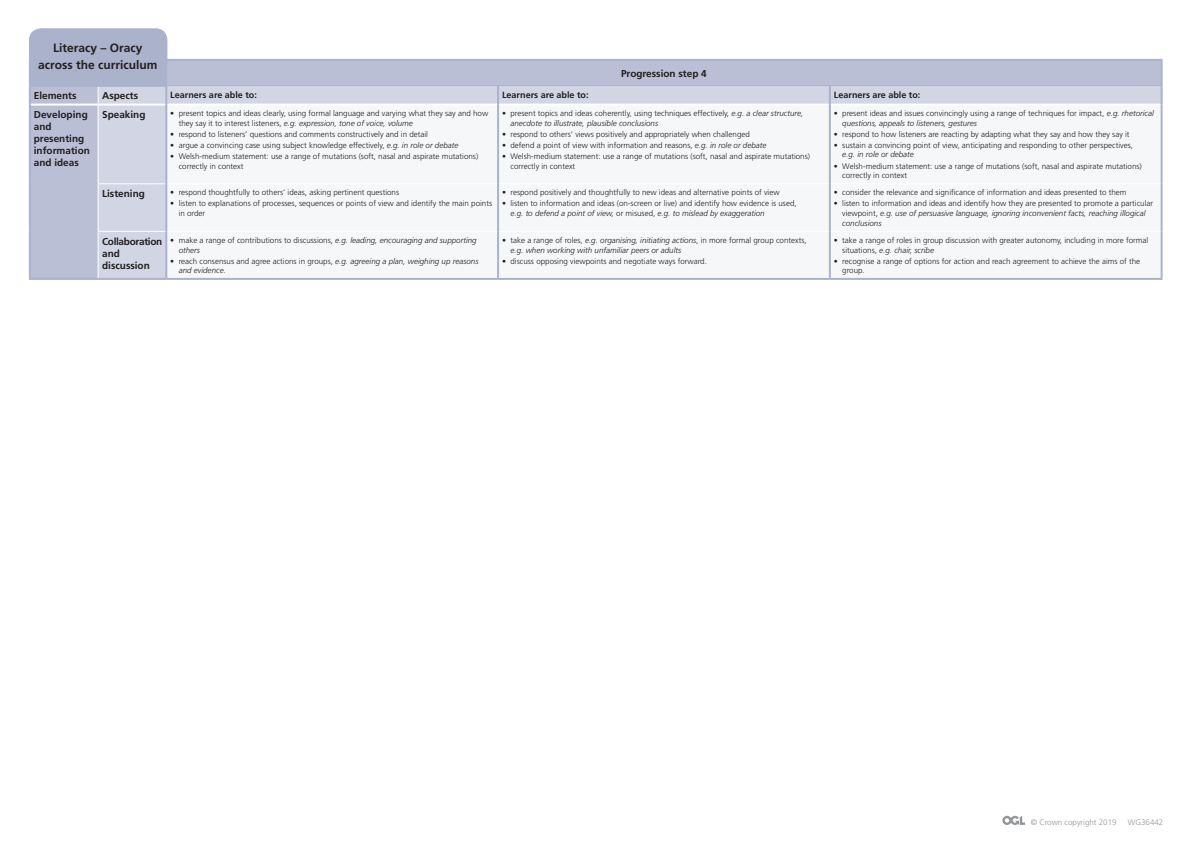
<style>
.page{position:relative;width:1191px;height:842px;background:#fff}
.page>*{position:absolute;margin:0;border:0;box-sizing:border-box;transform-origin:0 0}
.t1{font:700 12px/17.2px "Frutiger LT Std";color:#231f20;text-align:center}
.t2{font:700 10px/12px "Frutiger LT Std";color:#231f20}
.t3{font:700 10px/12px "Frutiger LT Std";letter-spacing:-.03em;color:#231f20}
.t4{font:700 9px "Frutiger LT Std";color:#231f20}
.t5{font:300 8px/9.6px "Frutiger LT Std";color:#231f20}
.t6{font:italic 300 8px/9.6px "Frutiger LT Std";color:#231f20}
.t7{font:300 8px "Frutiger LT Std";color:#939598}
.s1{font-style:italic}
.s2{font-style:normal}
</style>
<div class="page">
<svg style="left:1002px;top:816px;width:23px;height:9px"></svg>
<div style="left:31px;top:61px;width:1129px;height:217px;background:#babfd5"></div>
<div style="left:99px;top:86px;width:1061px;height:192px;background:#d2d5e3"></div>
<div style="left:167px;top:106px;width:993px;height:172px;background:#f5f7f9"></div>
<svg style="left:98px;top:87px;width:1px;height:17px"></svg>
<hr style="left:98px;top:106px;width:1px;height:77px;background:#fff">
<hr style="left:98px;top:183px;width:67px;height:1px;background:#fff">
<hr style="left:98px;top:184px;width:1px;height:47px;background:#fff">
<hr style="left:98px;top:231px;width:67px;height:1px;background:#fff">
<hr style="left:98px;top:232px;width:1px;height:46px;background:#fff">
<hr style="left:167px;top:183px;width:330px;height:1px;background:#fff">
<hr style="left:499px;top:183px;width:330px;height:1px;background:#fff">
<hr style="left:831px;top:183px;width:329px;height:1px;background:#fff">
<hr style="left:167px;top:231px;width:330px;height:1px;background:#fff">
<hr style="left:499px;top:231px;width:330px;height:1px;background:#fff">
<hr style="left:831px;top:231px;width:329px;height:1px;background:#fff">
<hr style="left:31px;top:104px;width:67px;height:2px;background:#fff">
<hr style="left:98px;top:104px;width:67px;height:2px;background:#fff">
<hr style="left:167px;top:104px;width:330px;height:2px;background:#fff">
<hr style="left:499px;top:104px;width:330px;height:2px;background:#fff">
<hr style="left:831px;top:104px;width:329px;height:2px;background:#fff">
<hr style="left:29px;top:61px;width:2px;height:24px;background:#abb2cc">
<hr style="left:165px;top:61px;width:2px;height:24px;background:#abb2cc">
<hr style="left:166px;top:59px;width:332px;height:2px;background:#abb2cc">
<hr style="left:498px;top:59px;width:332px;height:2px;background:#abb2cc">
<hr style="left:830px;top:59px;width:332px;height:2px;background:#abb2cc">
<hr style="left:1160px;top:61px;width:2px;height:25px;background:#abb2cc">
<svg style="left:29px;top:87px;width:2px;height:18px"></svg>
<hr style="left:29px;top:85px;width:69px;height:2px;background:#abb2cc">
<hr style="left:98px;top:85px;width:69px;height:2px;background:#abb2cc">
<svg style="left:165px;top:87px;width:2px;height:18px"></svg>
<svg style="left:497px;top:86px;width:2px;height:19px"></svg>
<svg style="left:829px;top:86px;width:2px;height:19px"></svg>
<svg style="left:1160px;top:86px;width:2px;height:19px"></svg>
<hr style="left:29px;top:105px;width:2px;height:79px;background:#abb2cc">
<hr style="left:29px;top:184px;width:2px;height:47px;background:#abb2cc">
<hr style="left:29px;top:231px;width:2px;height:47px;background:#abb2cc">
<hr style="left:165px;top:105px;width:2px;height:79px;background:#abb2cc">
<hr style="left:497px;top:105px;width:2px;height:79px;background:#abb2cc">
<hr style="left:829px;top:105px;width:2px;height:79px;background:#abb2cc">
<hr style="left:1160px;top:105px;width:2px;height:79px;background:#abb2cc">
<hr style="left:165px;top:184px;width:2px;height:47px;background:#abb2cc">
<hr style="left:497px;top:184px;width:2px;height:47px;background:#abb2cc">
<hr style="left:829px;top:184px;width:2px;height:47px;background:#abb2cc">
<hr style="left:1160px;top:184px;width:2px;height:47px;background:#abb2cc">
<hr style="left:29px;top:278px;width:69px;height:2px;background:#abb2cc">
<hr style="left:98px;top:278px;width:68px;height:2px;background:#abb2cc">
<hr style="left:165px;top:231px;width:2px;height:47px;background:#abb2cc">
<hr style="left:166px;top:278px;width:332px;height:2px;background:#abb2cc">
<hr style="left:497px;top:231px;width:2px;height:47px;background:#abb2cc">
<hr style="left:498px;top:278px;width:332px;height:2px;background:#abb2cc">
<hr style="left:829px;top:231px;width:2px;height:47px;background:#abb2cc">
<hr style="left:1160px;top:231px;width:2px;height:47px;background:#abb2cc">
<hr style="left:830px;top:278px;width:332px;height:2px;background:#abb2cc">
<hr style="left:29px;top:85px;width:1133px;height:1px;background:#abb2cc">
<div style="left:29px;top:29px;width:138px;height:43px;background:#abb2cc;border-radius:11px"></div>
<div style="left:29px;top:28px;width:138px;height:44px;border:1px solid #abb2cc;border-radius:11px"></div>
<h1 class="t1" style="left:38px;top:39px;width:121px">Literacy – Oracy across the curriculum</h1>
<p class="t2" style="left:621px;top:68px;width:87px">Progression step 4</p>
<p class="t2" style="left:34px;top:89px;width:44px">Elements</p>
<p class="t2" style="left:102px;top:89px;width:38px">Aspects</p>
<p class="t4" style="left:170px;top:90px;width:88px">Learners are able to:</p>
<p class="t4" style="left:502px;top:90px;width:88px">Learners are able to:</p>
<p class="t4" style="left:834px;top:90px;width:88px">Learners are able to:</p>
<p class="t2" style="left:34px;top:108px;width:58px">Developing and presenting information and ideas</p>
<p class="t2" style="left:102px;top:108px;width:45px">Speaking</p>
<p class="t5" style="left:179px;top:109px;width:311px;text-indent:-8px">• present topics and ideas clearly, using formal language and varying what they say and how they say it to interest listeners, <span class="s1">e.g. expression, tone of voice, volume</span></p>
<p class="t6" style="left:510px;top:109px;width:294px;text-indent:-8px"><span class="s2">• present topics and ideas coherently, using techniques effectively,</span> e.g. a clear structure, anecdote to illustrate, plausible conclusions</p>
<p class="t5" style="left:502px;top:129px;width:249px">• respond to others’ views positively and appropriately when challenged</p>
<p class="t5" style="left:502px;top:140px;width:266px">• defend a point of view with information and reasons, <span class="s1">e.g. in role or debate</span></p>
<p class="t5" style="left:510px;top:151px;width:301px;text-indent:-8px">• Welsh-medium statement: use a range of mutations (soft, nasal and aspirate mutations) correctly in context</p>
<p class="t5" style="left:842px;top:109px;width:313px;text-indent:-8px">• present ideas and issues convincingly using a range of techniques for impact, <span class="s1">e.g. rhetorical questions, appeals to listeners, gestures</span></p>
<p class="t5" style="left:834px;top:129px;width:297px">• respond to how listeners are reacting by adapting what they say and how they say it</p>
<p class="t5" style="left:834px;top:140px;width:301px">• sustain a convincing point of view, anticipating and responding to other perspectives,</p>
<p class="t6" style="left:842px;top:150px;width:73px">e.g. in role or debate</p>
<p class="t5" style="left:842px;top:161px;width:301px;text-indent:-8px">• Welsh-medium statement: use a range of mutations (soft, nasal and aspirate mutations) correctly in context</p>
<p class="t5" style="left:170px;top:129px;width:259px">• respond to listeners’ questions and comments constructively and in detail</p>
<p class="t5" style="left:170px;top:140px;width:290px">• argue a convincing case using subject knowledge effectively, <span class="s1">e.g. in role or debate</span></p>
<p class="t5" style="left:179px;top:151px;width:301px;text-indent:-8px">• Welsh-medium statement: use a range of mutations (soft, nasal and aspirate mutations) correctly in context</p>
<p class="t2" style="left:102px;top:188px;width:44px">Listening</p>
<p class="t5" style="left:170px;top:188px;width:230px">• respond thoughtfully to others’ ideas, asking pertinent questions</p>
<p class="t5" style="left:179px;top:199px;width:315px;text-indent:-8px">• listen to explanations of processes, sequences or points of view and identify the main points in order</p>
<p class="t3" style="left:102px;top:235px;width:62px">Collaboration and discussion</p>
<p class="t6" style="left:179px;top:236px;width:299px;text-indent:-8px"><span class="s2">• make a range of contributions to discussions,</span> e.g. leading, encouraging and supporting others</p>
<p class="t6" style="left:179px;top:256px;width:301px;text-indent:-8px"><span class="s2">• reach consensus and agree actions in groups,</span> e.g. agreeing a plan, weighing up reasons and evidence.</p>
<p class="t5" style="left:502px;top:188px;width:279px">• respond positively and thoughtfully to new ideas and alternative points of view</p>
<p class="t5" style="left:510px;top:199px;width:288px;text-indent:-8px">• listen to information and ideas (on-screen or live) and identify how evidence is used, <span class="s1">e.g. to defend a point of view,</span> or misused, <span class="s1">e.g. to mislead by exaggeration</span></p>
<p class="t6" style="left:510px;top:236px;width:298px;text-indent:-8px"><span class="s2">• take a range of roles,</span> e.g. organising, initiating actions<span class="s2">, in more formal group contexts, </span>e.g. when working with unfamiliar peers or adults</p>
<p class="t5" style="left:502px;top:256px;width:206px">• discuss opposing viewpoints and negotiate ways forward.</p>
<p class="t5" style="left:834px;top:188px;width:294px">• consider the relevance and significance of information and ideas presented to them</p>
<p class="t5" style="left:842px;top:199px;width:312px;text-indent:-8px">• listen to information and ideas and identify how they are presented to promote a particular viewpoint, <span class="s1">e.g. use of persuasive language, ignoring inconvenient facts, reaching illogical conclusions</span></p>
<p class="t5" style="left:842px;top:236px;width:307px;text-indent:-8px">• take a range of roles in group discussion with greater autonomy, including in more formal situations, <span class="s1">e.g. chair, scribe</span></p>
<p class="t5" style="left:842px;top:256px;width:299px;text-indent:-8px">• recognise a range of options for action and reach agreement to achieve the aims of the group.</p>
<p class="t7" style="left:1030px;top:818px;width:87px">© Crown copyright 2019</p>
<p class="t7" style="left:1127px;top:818px;width:37px">WG36442</p>
</div>
